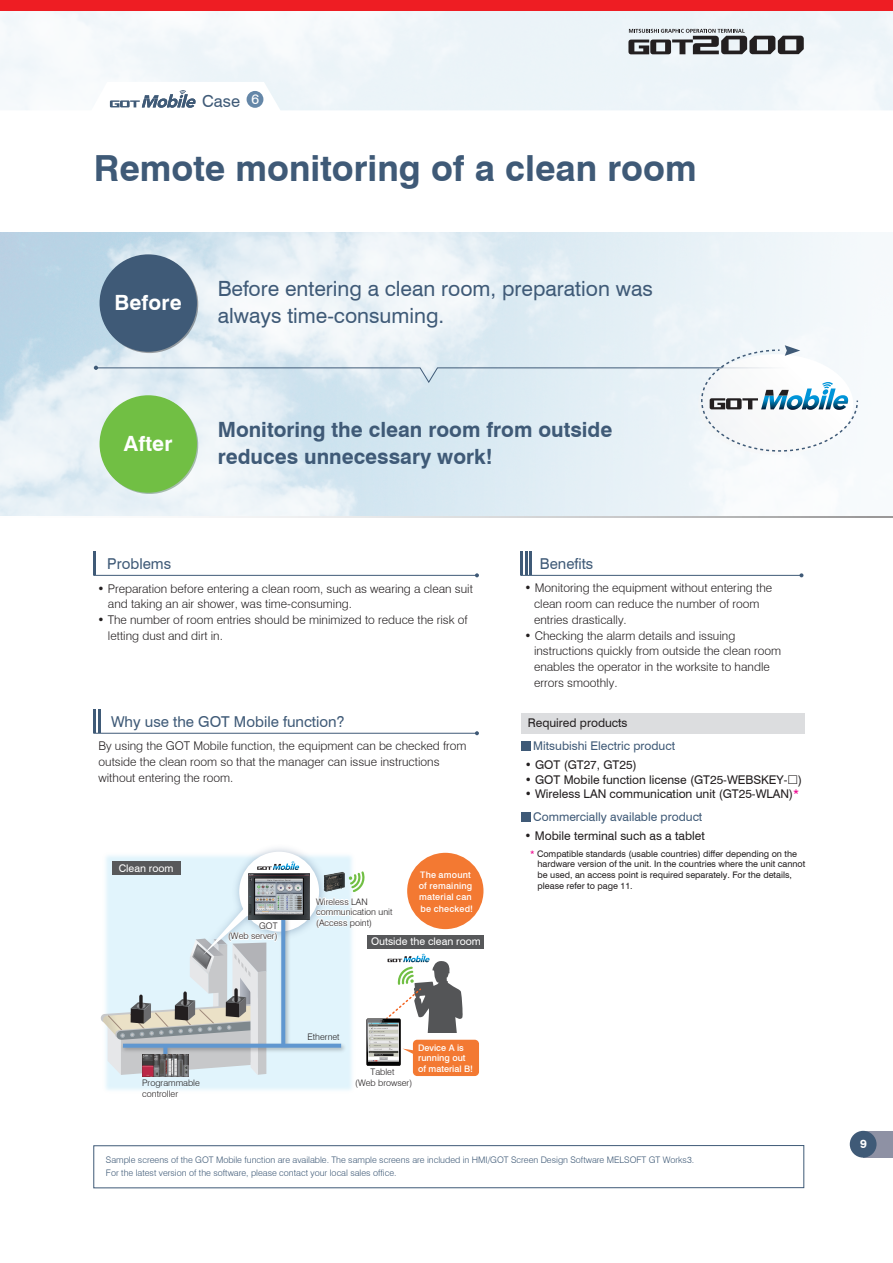
<style>
.page{position:relative;width:893px;height:1263px;background:#fff}
.page>*{position:absolute;margin:0;border:0;box-sizing:border-box;transform-origin:0 0}
.t1{font:700 36px "Swiss 721 BT";color:#3f5a77}
.t2{font:21px/27px "Swiss 721 BT";color:#3f5a77}
.t3{font:700 21px/27px "Swiss 721 BT";color:#3f5a77}
.t4{font:700 21px "Swiss 721 BT";letter-spacing:.01em;color:#fff}
.t5{font:16.5px "Swiss 721 BT";color:#3f5a77}
.t6{font:15px "Swiss 721 BT";color:#3f5a77}
.t7{font:13.95px "Swiss 721 BT";color:#fff}
.t8{font:300 12px/15.8px "Swiss 721 BT";color:#231f20}
.t9{font:12px "Swiss 721 BT";color:#231f20}
.t10{font:12px "Swiss 721 BT";color:#3f5a77}
.t11{font:700 12px "Swiss 721 BT";color:#fff}
.t12{font:10.5px "Swiss 721 BT";color:#fff}
.t13{font:9px/10.8px "Swiss 721 BT";color:#231f20}
.t14{font:300 9px/13.5px "Swiss 721 BT";color:#3f5a77}
.t15{font:300 9px/10.5px "Swiss 721 BT";color:#231f20}
.t16{font:500 9px/11.2px "Swiss 721 BT";letter-spacing:.02em;color:#fff}
.t17{font:500 9px/10.5px "Swiss 721 BT";color:#fff}
.s1{color:#ed028c}
</style>
<div class="page">
<div style="left:0;top:0;width:893px;height:11px;background:#ee1d23"></div>
<svg style="left:0;top:82px;width:893px;height:29px;fill:#eef5f9"></svg>
<svg style="left:0;top:232px;width:893px;height:283px"></svg>
<div style="left:863px;top:1131px;width:30px;height:26px;background:#8e91a4"></div>
<div style="left:850px;top:1131px;width:26px;height:26px;background:#3f5a77;border-radius:50%"></div>
<svg style="left:93px;top:709px;width:386px;height:26px"></svg>
<hr style="left:94px;top:709px;width:2px;height:24px;background:#3f5a77">
<hr style="left:99px;top:709px;width:2px;height:24px;background:#3f5a77">
<svg style="left:93px;top:551px;width:386px;height:26px"></svg>
<svg style="left:520px;top:551px;width:283px;height:26px"></svg>
<hr style="left:521px;top:552px;width:2px;height:23px;background:#3f5a77">
<hr style="left:525px;top:552px;width:3px;height:23px;background:#3f5a77">
<hr style="left:530px;top:552px;width:2px;height:23px;background:#3f5a77">
<div style="left:521px;top:713px;width:283px;height:20px;background:#dcdddf"></div>
<div style="left:521px;top:812px;width:9px;height:9px;background:#3f5a77"></div>
<div style="left:521px;top:741px;width:9px;height:9px;background:#3f5a77"></div>
<div style="left:247px;top:91px;width:16px;height:17px;background:#6587a8;border-radius:50%"></div>
<img style="left:105px;top:855px;width:262px;height:235px">
<div style="left:413px;top:1040px;width:66px;height:36px;background:#f37932;border-radius:4px"></div>
<div style="left:112px;top:861px;width:68px;height:14px;background:#57585a"></div>
<div style="left:407px;top:853px;width:76px;height:76px;background:#f37932;border-radius:50%"></div>
<div style="left:367px;top:935px;width:117px;height:14px;background:#57585a"></div>
<svg style="left:366px;top:1018px;width:35px;height:48px"></svg>
<svg style="left:367px;top:954px;width:97px;height:112px"></svg>
<img style="left:192px;top:848px;width:140px;height:66px">
<div style="left:239px;top:852px;width:80px;height:79px;background:#fff;border-radius:50%"></div>
<img style="left:279px;top:914px;width:70px;height:159px">
<svg style="left:279px;top:1044px;width:62px;height:4px"></svg>
<svg style="left:281px;top:919px;width:4px;height:126px"></svg>
<img style="left:142px;top:1075px;width:47px;height:2px">
<svg style="left:257px;top:861px;width:42px;height:9px"></svg>
<img style="left:249px;top:873px;width:61px;height:46px">
<svg style="left:101px;top:907px;width:178px;height:168px;background:#c9d2d7"></svg>
<svg style="left:314px;top:871px;width:53px;height:58px"></svg>
<svg style="left:94px;top:345px;width:765px;height:110px"></svg>
<div style="left:100px;top:254px;width:97px;height:98px;background:#3f5a77;border-radius:50%"></div>
<div style="left:93px;top:1145px;width:711px;height:43px;border:1px solid #3f5a77"></div>
<svg style="left:110px;top:90px;width:85px;height:18px"></svg>
<div style="left:100px;top:395px;width:97px;height:98px;background:#71bf44;border-radius:50%"></div>
<svg style="left:628px;top:29px;width:176px;height:25px;background:#8e9093"></svg>
<h3 class="t5" style="left:202px;top:91px;width:39px">Case</h3>
<p class="t7" style="left:251px;top:91px;width:9px">6</p>
<h1 class="t1" style="left:94px;top:146px;width:604px">Remote monitoring of a clean room</h1>
<h2 class="t4" style="left:114px;top:289px;width:69px">Before</h2>
<h2 class="t2" style="left:218px;top:274px;width:437px">Before entering a clean room, preparation was always time-consuming.</h2>
<h2 class="t4" style="left:124px;top:430px;width:50px">After</h2>
<h2 class="t3" style="left:218px;top:416px;width:396px">Monitoring the clean room from outside reduces unnecessary work!</h2>
<p class="t6" style="left:107px;top:554px;width:65px">Problems</p>
<p class="t6" style="left:540px;top:554px;width:55px">Benefits</p>
<p class="t8" style="left:108px;top:580px;width:366px;text-indent:-10px">• Preparation before entering a clean room, such as wearing a clean suit and taking an air shower, was time-consuming.</p>
<p class="t8" style="left:108px;top:612px;width:361px;text-indent:-10px">• The number of room entries should be minimized to reduce the risk of letting dust and dirt in.</p>
<p class="t6" style="left:111px;top:712px;width:235px">Why use the GOT Mobile function?</p>
<p class="t8" style="left:98px;top:738px;width:370px">By using the GOT Mobile function, the equipment can be checked from outside the clean room so that the manager can issue instructions without entering the room.</p>
<p class="t12" style="left:119px;top:862px;width:56px">Clean room</p>
<p class="t16" style="left:419px;top:869px;width:56px">The amount of remaining material can be checked!</p>
<p class="t12" style="left:371px;top:935px;width:111px">Outside the clean room</p>
<p class="t15" style="left:316px;top:896px;width:78px">Wireless LAN communication unit</p>
<p class="t15" style="left:259px;top:920px;width:20px">GOT</p>
<p class="t15" style="left:316px;top:917px;width:57px">(Access point)</p>
<p class="t15" style="left:228px;top:931px;width:51px">(Web server)</p>
<p class="t15" style="left:307px;top:1031px;width:34px">Ethernet</p>
<p class="t15" style="left:371px;top:1067px;width:25px">Tablet</p>
<p class="t17" style="left:418px;top:1042px;width:57px">Device A is running out of material B!</p>
<p class="t15" style="left:142px;top:1077px;width:59px">Programmable</p>
<p class="t15" style="left:355px;top:1077px;width:58px">(Web browser)</p>
<p class="t15" style="left:142px;top:1088px;width:37px">controller</p>
<p class="t8" style="left:534px;top:580px;width:240px;text-indent:-10px">• Monitoring the equipment without entering the clean room can reduce the number of room entries drastically.</p>
<p class="t8" style="left:534px;top:627px;width:249px;text-indent:-10px">• Checking the alarm details and issuing instructions quickly from outside the clean room enables the operator in the worksite to handle errors smoothly.</p>
<p class="t9" style="left:528px;top:715px;width:101px">Required products</p>
<p class="t10" style="left:533px;top:739px;width:143px">Mitsubishi Electric product</p>
<p class="t9" style="left:525px;top:758px;width:113px">• GOT (GT27, GT25)</p>
<p class="t9" style="left:525px;top:772px;width:279px">• GOT Mobile function license (GT25-WEBSKEY- )</p>
<p class="t9" style="left:525px;top:786px;width:276px">• Wireless LAN communication unit (GT25-WLAN)<span class="s1">*</span></p>
<p class="t10" style="left:533px;top:809px;width:171px">Commercially available product</p>
<p class="t9" style="left:524px;top:829px;width:182px">• Mobile terminal such as a tablet</p>
<p class="t13" style="left:537px;top:848px;width:269px;text-indent:-7px"><span class="s1">*</span> Compatible standards (usable countries) differ depending on the hardware version of the unit. In the countries where the unit cannot be used, an access point is required separately. For the details, please refer to page 11.</p>
<p class="t14" style="left:106px;top:1153px;width:590px">Sample screens of the GOT Mobile function are available. The sample screens are included in HMI/GOT Screen Design Software MELSOFT GT Works3.<br>For the latest version of the software, please contact your local sales office.</p>
<p class="t11" style="left:860px;top:1136px;width:8px">9</p>
</div>
